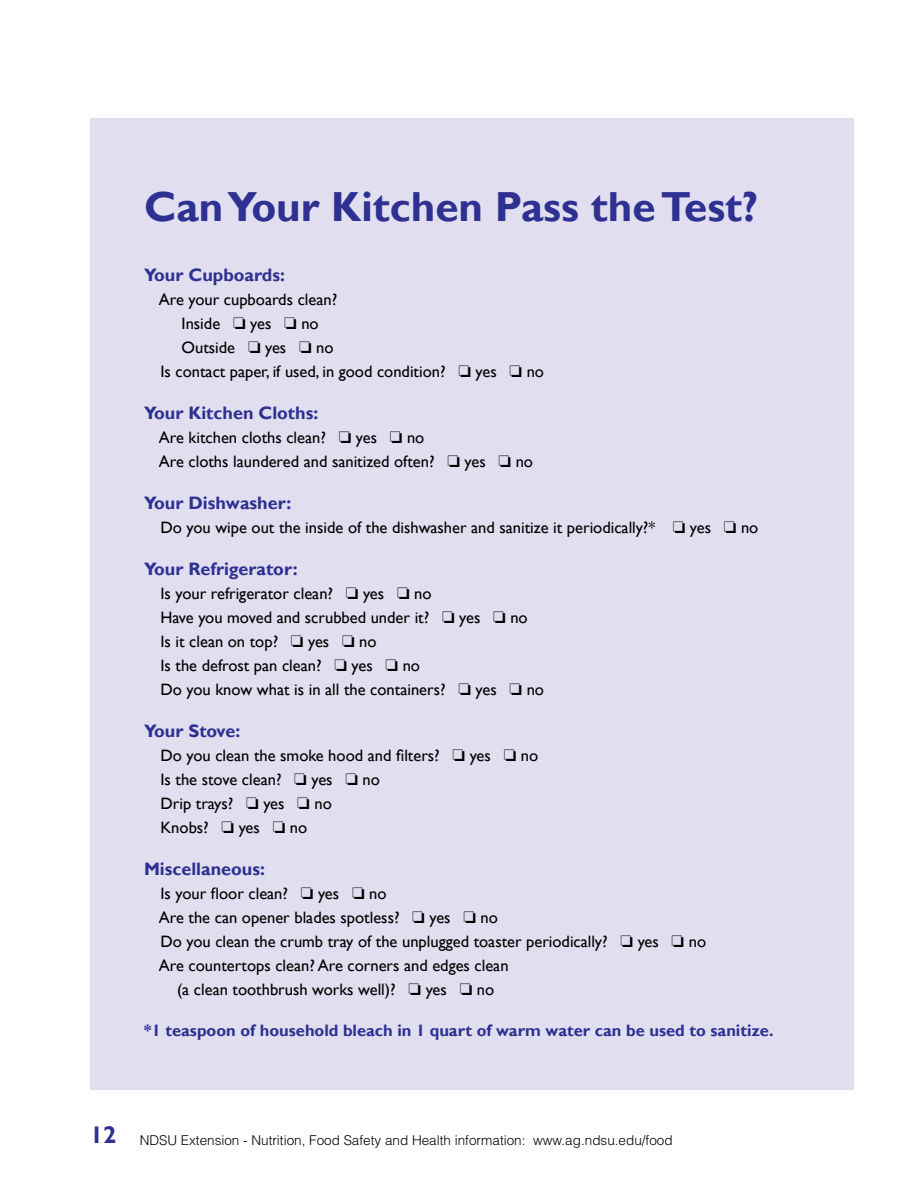
<style>
.page{position:relative;width:918px;height:1188px;background:#fff}
.page>*{position:absolute;margin:0;border:0;box-sizing:border-box;transform-origin:0 0}
.Subhead_2{font:700 42px "Gill Sans";color:#2e3092}
.t1{font:700 24px "Gill Sans";color:#2e3092}
.Subhead_3{font:700 18px "Gill Sans";color:#2e3092}
.Body_text{font:16.5px/24px "Gill Sans";color:#000;text-align:center}
.Subhead_3-2{font:700 16.5px "Gill Sans";color:#2e3092}
.t2{font:300 13.5px "Helvetica LT Std";color:#000}
</style>
<div class="page">
<div style="left:90px;top:119px;width:763px;height:971px;background:#e0deef"></div>
<p class="Subhead_2" style="left:144px;top:182px;width:616px">Can Your Kitchen Pass the Test?</p>
<p class="Subhead_3" style="left:144px;top:264px;width:142px">Your Cupboards:</p>
<p class="Body_text" style="left:159px;top:288px;width:180px">Are your cupboards clean?</p>
<p class="Body_text" style="left:182px;top:312px;width:139px">Inside ❏ yes ❏ no</p>
<p class="Body_text" style="left:182px;top:336px;width:154px">Outside ❏ yes ❏ no</p>
<p class="Body_text" style="left:160px;top:360px;width:385px">Is contact paper, if used, in good condition? ❏ yes ❏ no</p>
<p class="Subhead_3" style="left:144px;top:402px;width:176px">Your Kitchen Cloths:</p>
<p class="Body_text" style="left:159px;top:426px;width:267px">Are kitchen cloths clean? ❏ yes ❏ no</p>
<p class="Body_text" style="left:159px;top:450px;width:376px">Are cloths laundered and sanitized often? ❏ yes ❏ no</p>
<p class="Subhead_3" style="left:144px;top:492px;width:149px">Your Dishwasher:</p>
<p class="Body_text" style="left:160px;top:516px;width:599px">Do you wipe out the inside of the dishwasher and sanitize it periodically?* ❏ yes ❏ no</p>
<p class="Subhead_3" style="left:144px;top:558px;width:155px">Your Refrigerator:</p>
<p class="Body_text" style="left:160px;top:582px;width:273px">Is your refrigerator clean? ❏ yes ❏ no</p>
<p class="Body_text" style="left:160px;top:606px;width:369px">Have you moved and scrubbed under it? ❏ yes ❏ no</p>
<p class="Body_text" style="left:160px;top:630px;width:218px">Is it clean on top? ❏ yes ❏ no</p>
<p class="Body_text" style="left:160px;top:654px;width:261px">Is the defrost pan clean? ❏ yes ❏ no</p>
<p class="Body_text" style="left:160px;top:678px;width:385px">Do you know what is in all the containers? ❏ yes ❏ no</p>
<p class="Subhead_3" style="left:144px;top:720px;width:98px">Your Stove:</p>
<p class="Body_text" style="left:160px;top:744px;width:379px">Do you clean the smoke hood and filters? ❏ yes ❏ no</p>
<p class="Body_text" style="left:160px;top:768px;width:221px">Is the stove clean? ❏ yes ❏ no</p>
<p class="Body_text" style="left:160px;top:792px;width:173px">Drip trays? ❏ yes ❏ no</p>
<p class="Body_text" style="left:160px;top:816px;width:148px">Knobs? ❏ yes ❏ no</p>
<p class="Subhead_3" style="left:144px;top:858px;width:122px">Miscellaneous:</p>
<p class="Body_text" style="left:160px;top:882px;width:228px">Is your floor clean? ❏ yes ❏ no</p>
<p class="Body_text" style="left:159px;top:906px;width:341px">Are the can opener blades spotless? ❏ yes ❏ no</p>
<p class="Body_text" style="left:160px;top:930px;width:547px">Do you clean the crumb tray of the unplugged toaster periodically? ❏ yes ❏ no</p>
<p class="Body_text" style="left:159px;top:954px;width:351px">Are countertops clean? Are corners and edges clean (a clean toothbrush works well)? ❏ yes ❏ no</p>
<p class="Subhead_3-2" style="left:144px;top:1020px;width:631px">*1 teaspoon of household bleach in 1 quart of warm water can be used to sanitize.</p>
<h2 class="t1" style="left:90px;top:1121px;width:28px">12</h2>
<p class="t2" style="left:140px;top:1132px;width:534px">NDSU Extension - Nutrition, Food Safety and Health information: www.ag.ndsu.edu/food</p>
</div>
